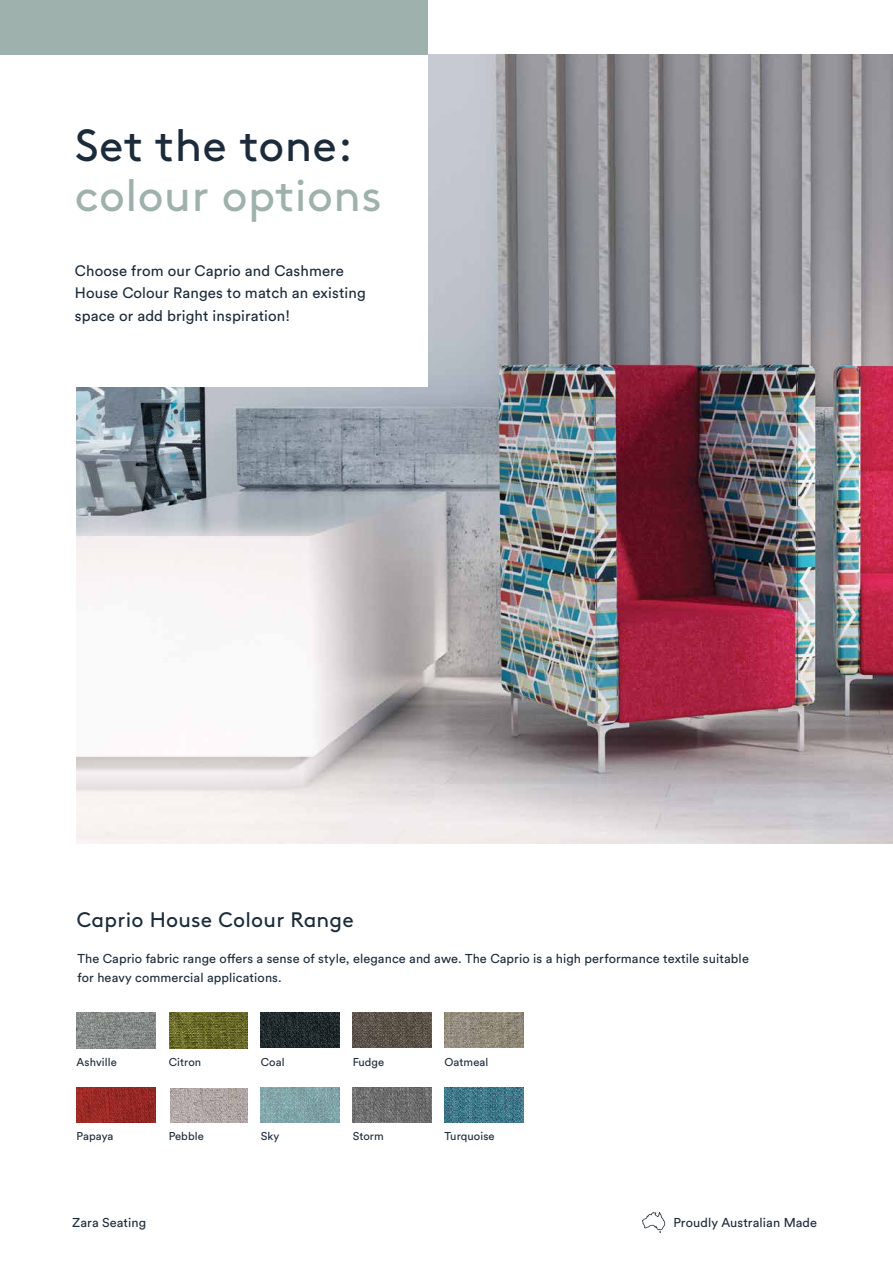
<style>
.page{position:relative;width:893px;height:1263px;background:#fff}
.page>*{position:absolute;margin:0;border:0;box-sizing:border-box;transform-origin:0 0}
.t1{font:45px "Brown";letter-spacing:.01em;color:#9fb1ac}
.t2{font:45px "Brown";letter-spacing:.01em;color:#1c2b39}
.t3{font:21px "Brown";letter-spacing:.01em;color:#1c2b39}
.t4{font:15px/22.5px "Circular Std";letter-spacing:.01em;color:#1c2b39}
.t5{font:12.75px/19.5px "Circular Std";letter-spacing:.01em;color:#1c2b39}
.t6{font:11.25px "Circular Std";letter-spacing:.01em;color:#1c2b39}
</style>
<div class="page">
<svg style="left:642px;top:1212px;width:23px;height:21px"></svg>
<img style="left:77px;top:54px;width:816px;height:789px">
<div style="left:0;top:0;width:427px;height:387px;background:#fff"></div>
<div style="left:0;top:0;width:427px;height:54px;background:#9fb1ac"></div>
<img style="left:444px;top:1087px;width:79px;height:35px">
<img style="left:171px;top:1088px;width:77px;height:34px">
<img style="left:353px;top:1087px;width:78px;height:36px">
<img style="left:261px;top:1088px;width:79px;height:34px">
<img style="left:77px;top:1087px;width:79px;height:36px">
<img style="left:444px;top:1012px;width:79px;height:36px">
<img style="left:169px;top:1012px;width:79px;height:36px">
<img style="left:353px;top:1012px;width:78px;height:36px">
<img style="left:261px;top:1012px;width:79px;height:36px">
<img style="left:77px;top:1012px;width:78px;height:36px">
<h1 class="t2" style="left:75px;top:111px;width:280px">Set the tone:</h1>
<h1 class="t1" style="left:75px;top:161px;width:309px">colour options</h1>
<p class="t4" style="left:75px;top:259px;width:292px">Choose from our Caprio and Cashmere<br>House Colour Ranges to match an existing space or add bright inspiration!</p>
<h2 class="t3" style="left:77px;top:904px;width:279px">Caprio House Colour Range</h2>
<p class="t5" style="left:78px;top:948px;width:673px">The Caprio fabric range offers a sense of style, elegance and awe. The Caprio is a high performance textile suitable for heavy commercial applications.</p>
<p class="t6" style="left:77px;top:1055px;width:42px">Ashville</p>
<p class="t6" style="left:169px;top:1055px;width:34px">Citron</p>
<p class="t6" style="left:261px;top:1055px;width:25px">Coal</p>
<p class="t6" style="left:353px;top:1055px;width:33px">Fudge</p>
<p class="t6" style="left:444px;top:1055px;width:45px">Oatmeal</p>
<p class="t6" style="left:77px;top:1129px;width:38px">Papaya</p>
<p class="t6" style="left:169px;top:1129px;width:37px">Pebble</p>
<p class="t6" style="left:261px;top:1129px;width:20px">Sky</p>
<p class="t6" style="left:353px;top:1129px;width:33px">Storm</p>
<p class="t6" style="left:444px;top:1129px;width:52px">Turquoise</p>
<p class="t5" style="left:72px;top:1212px;width:75px">Zara Seating</p>
<p class="t5" style="left:673px;top:1212px;width:145px">Proudly Australian Made</p>
</div>
